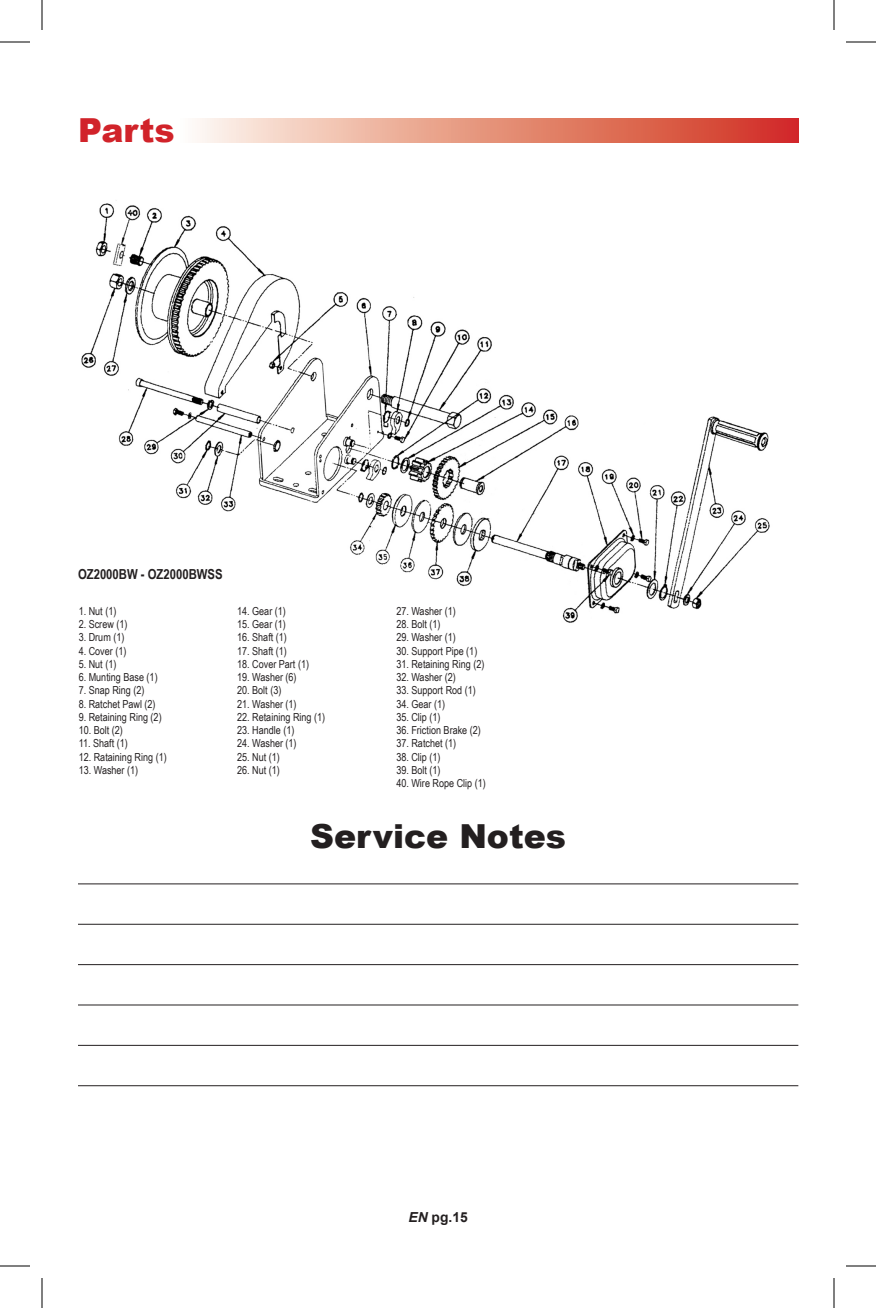
<style>
.page{position:relative;width:876px;height:1308px;background:#fff}
.page>*{position:absolute;margin:0;border:0;box-sizing:border-box;transform-origin:0 0}
.Cover_Title{font:900 33.2px "Arial";color:#231f20}
.Cover_Title-2{font:900 33.2px "Arial";color:#d1232a}
.t1{font:700 13.8px "Arial Narrow";color:#231f20}
.pg_number{font:700 13.8px "Arial";color:#231f20}
.t2{font:11px "Arial Narrow";color:#231f20}
.s1{font-style:italic}
</style>
<div class="page">
<hr style="left:78px;top:884px;width:720px;height:1px;background:#231f20">
<hr style="left:78px;top:924px;width:720px;height:1px;background:#231f20">
<hr style="left:78px;top:964px;width:720px;height:1px;background:#231f20">
<hr style="left:78px;top:1005px;width:720px;height:1px;background:#231f20">
<hr style="left:78px;top:1045px;width:720px;height:1px;background:#231f20">
<hr style="left:78px;top:1085px;width:720px;height:1px;background:#231f20">
<svg style="left:197px;top:118px;width:601px;height:24px"></svg>
<img style="left:81px;top:200px;width:689px;height:423px">
<hr style="left:0;top:42px;width:30px;height:1px;background:#000">
<hr style="left:846px;top:42px;width:30px;height:1px;background:#000">
<hr style="left:0;top:1266px;width:30px;height:1px;background:#000">
<hr style="left:846px;top:1266px;width:30px;height:1px;background:#000">
<hr style="left:42px;top:0;width:1px;height:30px;background:#000">
<hr style="left:42px;top:1278px;width:1px;height:30px;background:#000">
<hr style="left:834px;top:0;width:1px;height:30px;background:#000">
<hr style="left:834px;top:1278px;width:1px;height:30px;background:#000">
<p class="Cover_Title-2" style="left:78px;top:106px;width:98px">Parts</p>
<p class="t1" style="left:78px;top:563px;width:146px">OZ2000BW - OZ2000BWSS</p>
<p class="t2" style="left:79px;top:603px;width:39px">1. Nut (1)</p>
<p class="t2" style="left:79px;top:616px;width:50px">2. Screw (1)</p>
<p class="t2" style="left:79px;top:629px;width:47px">3. Drum (1)</p>
<p class="t2" style="left:79px;top:643px;width:49px">4. Cover (1)</p>
<p class="t2" style="left:79px;top:656px;width:39px">5. Nut (1)</p>
<p class="t2" style="left:79px;top:669px;width:81px">6. Munting Base (1)</p>
<p class="t2" style="left:79px;top:682px;width:67px">7. Snap Ring (2)</p>
<p class="t2" style="left:79px;top:696px;width:78px">8. Ratchet Pawl (2)</p>
<p class="t2" style="left:79px;top:709px;width:85px">9. Retaining Ring (2)</p>
<p class="t2" style="left:79px;top:722px;width:46px">10. Bolt (2)</p>
<p class="t2" style="left:79px;top:735px;width:51px">11. Shaft (1)</p>
<p class="t2" style="left:79px;top:749px;width:90px">12. Rataining Ring (1)</p>
<p class="t2" style="left:79px;top:762px;width:61px">13. Washer (1)</p>
<p class="t2" style="left:237px;top:603px;width:50px">14. Gear (1)</p>
<p class="t2" style="left:237px;top:616px;width:50px">15. Gear (1)</p>
<p class="t2" style="left:237px;top:629px;width:51px">16. Shaft (1)</p>
<p class="t2" style="left:237px;top:643px;width:51px">17. Shaft (1)</p>
<p class="t2" style="left:237px;top:656px;width:73px">18. Cover Part (1)</p>
<p class="t2" style="left:237px;top:669px;width:61px">19. Washer (6)</p>
<p class="t2" style="left:237px;top:682px;width:46px">20. Bolt (3)</p>
<p class="t2" style="left:237px;top:696px;width:61px">21. Washer (1)</p>
<p class="t2" style="left:237px;top:709px;width:90px">22. Retaining Ring (1)</p>
<p class="t2" style="left:237px;top:722px;width:59px">23. Handle (1)</p>
<p class="t2" style="left:237px;top:735px;width:61px">24. Washer (1)</p>
<p class="t2" style="left:237px;top:749px;width:44px">25. Nut (1)</p>
<p class="t2" style="left:237px;top:762px;width:44px">26. Nut (1)</p>
<p class="t2" style="left:396px;top:603px;width:61px">27. Washer (1)</p>
<p class="t2" style="left:396px;top:616px;width:46px">28. Bolt (1)</p>
<p class="t2" style="left:396px;top:629px;width:61px">29. Washer (1)</p>
<p class="t2" style="left:396px;top:643px;width:83px">30. Support Pipe (1)</p>
<p class="t2" style="left:396px;top:656px;width:90px">31. Retaining Ring (2)</p>
<p class="t2" style="left:396px;top:669px;width:61px">32. Washer (2)</p>
<p class="t2" style="left:396px;top:682px;width:81px">33. Support Rod (1)</p>
<p class="t2" style="left:396px;top:696px;width:50px">34. Gear (1)</p>
<p class="t2" style="left:396px;top:709px;width:46px">35. Clip (1)</p>
<p class="t2" style="left:396px;top:722px;width:86px">36. Friction Brake (2)</p>
<p class="t2" style="left:396px;top:735px;width:61px">37. Ratchet (1)</p>
<p class="t2" style="left:396px;top:749px;width:46px">38. Clip (1)</p>
<p class="t2" style="left:396px;top:762px;width:46px">39. Bolt (1)</p>
<p class="t2" style="left:396px;top:775px;width:91px">40. Wire Rope Clip (1)</p>
<p class="Cover_Title" style="left:310px;top:812px;width:257px">Service Notes</p>
<p class="pg_number" style="left:409px;top:1209px;width:61px"><span class="s1">EN</span> pg.15</p>
</div>
